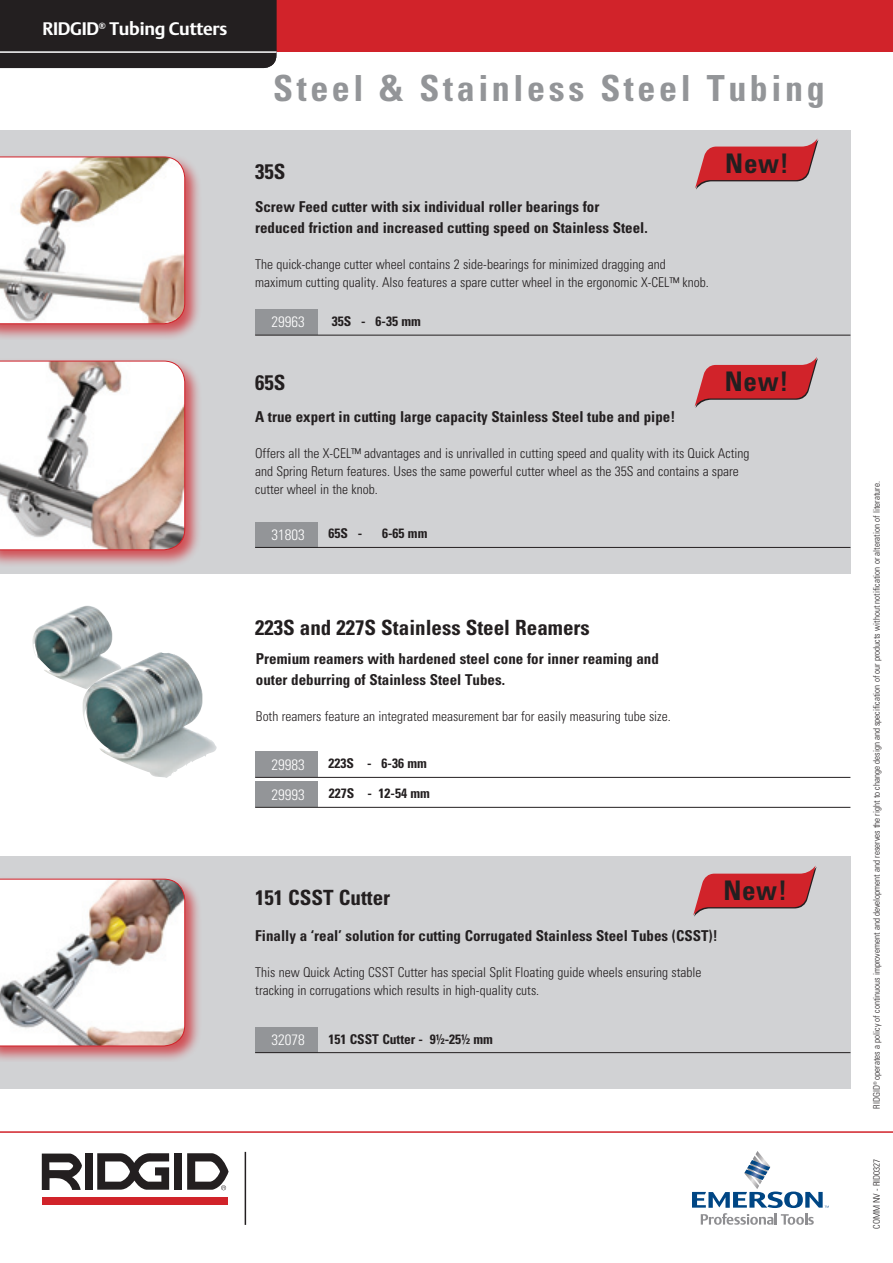
<style>
.page{position:relative;width:893px;height:1263px;background:#fff}
.page>*{position:absolute;margin:0;border:0;box-sizing:border-box;transform-origin:0 0}
.Titel_def{font:700 condensed 36px "Univers";letter-spacing:.1em;color:#939598}
._12_HEAD_18pt{font:700 condensed 27px "Univers";letter-spacing:.025em;color:#231f20}
.t1{font:700 condensed 21px "Univers";color:#231f20}
.t2{font:700 18px "DTL Argo T";letter-spacing:-.015em;color:#fff}
.t3{font:700 condensed 15px/21px "Univers";color:#231f20}
.t4{font:300 condensed 15px "Univers";color:#fff}
.t5{font:300 condensed 13.5px/18px "Univers";color:#231f20}
.t6{font:700 condensed 13.5px "Univers";color:#231f20}
.t7{font:300 condensed 9px "Univers";color:#231f20}
</style>
<div class="page">
<div style="left:0;top:856px;width:850px;height:233px;background:#d1d2d4"></div>
<div style="left:0;top:130px;width:850px;height:444px;background:#d1d2d4"></div>
<svg style="left:692px;top:1151px;width:137px;height:74px"></svg>
<div style="left:85px;top:1153px;width:8px;height:37px;background:#231f20"></div>
<div style="left:174px;top:1153px;width:8px;height:37px;background:#231f20"></div>
<div style="left:42px;top:1197px;width:186px;height:8px;background:#d1232a"></div>
<svg style="left:42px;top:1153px;width:40px;height:37px"></svg>
<svg style="left:97px;top:1153px;width:72px;height:37px"></svg>
<svg style="left:187px;top:1153px;width:42px;height:37px"></svg>
<div style="left:276px;top:0;width:617px;height:51px;background:#d1232a"></div>
<hr style="left:0;top:1131px;width:893px;height:2px;background:#d1232a">
<div style="left:0;top:874px;width:201px;height:188px;background:#d1232a;opacity:.75"></div>
<svg style="left:0;top:879px;width:185px;height:167px"></svg>
<img style="left:32px;top:606px;width:81px;height:82px">
<img style="left:82px;top:652px;width:135px;height:126px">
<svg style="left:693px;top:865px;width:123px;height:52px"></svg>
<svg style="left:695px;top:138px;width:123px;height:52px"></svg>
<svg style="left:695px;top:357px;width:123px;height:51px"></svg>
<div style="left:0;top:152px;width:201px;height:188px;background:#d1232a;opacity:.75"></div>
<svg style="left:0;top:157px;width:185px;height:167px"></svg>
<div style="left:0;top:356px;width:201px;height:210px;background:#d1232a;opacity:.75"></div>
<svg style="left:0;top:361px;width:185px;height:189px"></svg>
<hr style="left:245px;top:1152px;width:1px;height:73px;background:#231f20">
<div style="left:255px;top:1027px;width:62px;height:25px;background:#939598"></div>
<hr style="left:255px;top:1052px;width:595px;height:1px;background:#231f20">
<div style="left:255px;top:309px;width:62px;height:26px;background:#939598"></div>
<hr style="left:255px;top:335px;width:595px;height:1px;background:#231f20">
<div style="left:255px;top:522px;width:62px;height:25px;background:#939598"></div>
<hr style="left:255px;top:547px;width:595px;height:1px;background:#231f20">
<div style="left:255px;top:752px;width:62px;height:25px;background:#939598"></div>
<hr style="left:255px;top:777px;width:595px;height:1px;background:#231f20">
<div style="left:255px;top:782px;width:62px;height:25px;background:#939598"></div>
<hr style="left:255px;top:807px;width:595px;height:1px;background:#231f20">
<div style="left:0;top:0;width:276px;height:68px;background:#231f20"></div>
<hr style="left:0;top:51px;width:276px;height:2px;background:#fff">
<p class="t2" style="left:43px;top:18px;width:186px">RIDGID<sup>®</sup> Tubing Cutters</p>
<p class="Titel_def" style="left:273px;top:66px;width:553px">Steel &amp; Stainless Steel Tubing</p>
<p class="t1" style="left:255px;top:159px;width:32px">35S</p>
<p class="t3" style="left:255px;top:196px;width:394px">Screw Feed cutter with six individual roller bearings for reduced friction and increased cutting speed on Stainless Steel.</p>
<p class="t5" style="left:255px;top:255px;width:455px">The quick-change cutter wheel contains 2 side-bearings for minimized dragging and maximum cutting quality. Also features a spare cutter wheel in the ergonomic X-CEL™ knob.</p>
<p class="t4" style="left:272px;top:313px;width:35px">29963</p>
<p class="t6" style="left:332px;top:313px;width:91px">35S - 6-35 mm</p>
<p class="_12_HEAD_18pt" style="left:725px;top:147px;width:65px">New!</p>
<p class="_12_HEAD_18pt" style="left:725px;top:365px;width:65px">New!</p>
<p class="t1" style="left:255px;top:369px;width:32px">65S</p>
<p class="t3" style="left:255px;top:406px;width:422px">A true expert in cutting large capacity Stainless Steel tube and pipe!</p>
<p class="t5" style="left:255px;top:444px;width:496px">Offers all the X-CEL™ advantages and is unrivalled in cutting speed and quality with its Quick Acting and Spring Return features. Uses the same powerful cutter wheel as the 35S and contains a spare</p>
<p class="t5" style="left:255px;top:480px;width:124px">cutter wheel in the knob.</p>
<p class="t4" style="left:272px;top:525px;width:35px">31803</p>
<p class="t6" style="left:328px;top:525px;width:35px">65S -</p>
<p class="t6" style="left:382px;top:525px;width:47px">6-65 mm</p>
<p class="t1" style="left:255px;top:615px;width:336px">223S and 227S Stainless Steel Reamers</p>
<p class="t3" style="left:256px;top:648px;width:404px">Premium reamers with hardened steel cone for inner reaming and outer deburring of Stainless Steel Tubes.</p>
<p class="t5" style="left:256px;top:707px;width:416px">Both reamers feature an integrated measurement bar for easily measuring tube size.</p>
<p class="t4" style="left:272px;top:755px;width:35px">29983</p>
<p class="t6" style="left:328px;top:755px;width:100px">223S - 6-36 mm</p>
<p class="t4" style="left:272px;top:785px;width:35px">29993</p>
<p class="t6" style="left:329px;top:785px;width:103px">227S - 12-54 mm</p>
<p class="t1" style="left:255px;top:885px;width:137px">151 CSST Cutter</p>
<p class="t3" style="left:255px;top:925px;width:464px">Finally a ‘real’ solution for cutting Corrugated Stainless Steel Tubes (CSST)!</p>
<p class="t5" style="left:255px;top:963px;width:448px">This new Quick Acting CSST Cutter has special Split Floating guide wheels ensuring stable tracking in corrugations which results in high-quality cuts.</p>
<p class="t4" style="left:272px;top:1031px;width:35px">32078</p>
<p class="t6" style="left:328px;top:1030px;width:166px">151 CSST Cutter - 9½-25½ mm</p>
<p class="_12_HEAD_18pt" style="left:723px;top:874px;width:65px">New!</p>
<p class="t7" style="left:871px;top:1109px;width:629px;rotate:-90deg">RIDGID<sup>®</sup> operates a policy of continuous improvement and development and reserves the right to change design and specification of our products without notification or alteration of literature.</p>
<p class="t7" style="left:871px;top:1229px;width:72px;rotate:-90deg">COMM NV - RID0327</p>
</div>
